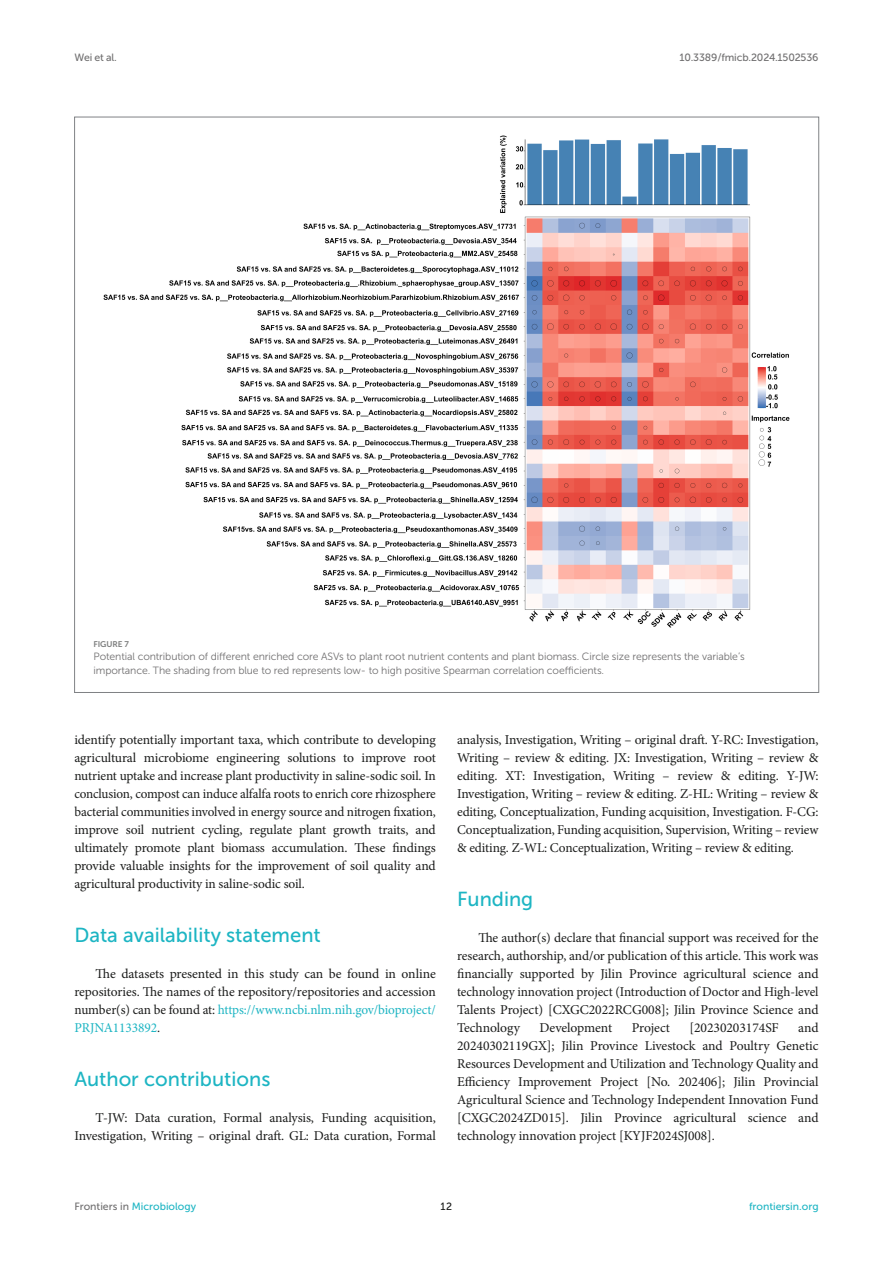
<style>
.page{position:relative;width:893px;height:1263px;background:#fff}
.page>*{position:absolute;margin:0;border:0;box-sizing:border-box;transform-origin:0 0}
.HEAD_1{font:20.25px "Museo Sans 500";color:#1db5c3}
.NON_TEXT{font:13.5px/18px "Minion Pro";letter-spacing:-.01em;color:#1b1c1b;text-align:justify}
.TEXT{font:13.5px/18px "Minion Pro";letter-spacing:-.01em;color:#1b1c1b;text-align:justify}
.FIG_LEG{font:10.5px/13.5px "Museo Sans 300";letter-spacing:-.01em;color:#706f70}
.t1{font:10.5px "Museo Sans 500";color:#1db5c3}
.t2{font:10.5px "Museo Sans 500";letter-spacing:-.015em;color:#706f70}
.t3{font:10.5px "Museo Sans 500";color:#1b1c1b}
.FIG_HD{font:8.25px "Museo Sans 700";letter-spacing:-.01em;color:#7e7f7f}
.s1{color:#1db5c3}
.s2{color:#706f70}
</style>
<div class="page">
<img style="left:104px;top:136px;width:685px;height:492px">
<p class="t2" style="left:74px;top:51px;width:44px">Wei et al.</p>
<p class="t2" style="left:679px;top:51px;width:141px">10.3389/fmicb.2024.1502536</p>
<p class="FIG_HD" style="left:94px;top:639px;width:37px">FIGURE 7</p>
<p class="FIG_LEG" style="left:94px;top:650px;width:653px">Potential contribution of different enriched core ASVs to plant root nutrient contents and plant biomass. Circle size represents the variable’s importance. The shading from blue to red represents low- to high positive Spearman correlation coefficients.</p>
<p class="TEXT" style="left:74px;top:731px;width:363px">identify potentially important taxa, which contribute to developing agricultural microbiome engineering solutions to improve root nutrient uptake and increase plant productivity in saline-sodic soil. In conclusion, compost can induce alfalfa roots to enrich core rhizosphere bacterial communities involved in energy source and nitrogen fixation, improve soil nutrient cycling, regulate plant growth traits, and ultimately promote plant biomass accumulation. These findings provide valuable insights for the improvement of soil quality and agricultural productivity in saline-sodic soil.</p>
<p class="HEAD_1" style="left:74px;top:924px;width:248px">Data availability statement</p>
<p class="NON_TEXT" style="left:74px;top:965px;width:363px;text-indent:21px">The datasets presented in this study can be found in online repositories. The names of the repository/repositories and accession number(s) can be found at: <span class="s1">https://www.ncbi.nlm.nih.gov/bioproject/ PRJNA1133892</span>.</p>
<p class="HEAD_1" style="left:74px;top:1068px;width:197px">Author contributions</p>
<p class="NON_TEXT" style="left:74px;top:1109px;width:363px;text-align:right">T-JW: Data curation, Formal analysis, Funding acquisition,<br>Investigation, Writing – original draft. GL: Data curation, Formal</p>
<p class="NON_TEXT" style="left:457px;top:731px;width:363px">analysis, Investigation, Writing – original draft. Y-RC: Investigation, Writing – review &amp; editing. JX: Investigation, Writing – review &amp; editing. XT: Investigation, Writing – review &amp; editing. Y-JW:<br>Investigation, Writing – review &amp; editing. Z-HL: Writing – review &amp; editing, Conceptualization, Funding acquisition, Investigation. F-CG:<br>Conceptualization, Funding acquisition, Supervision, Writing – review &amp; editing. Z-WL: Conceptualization, Writing – review &amp; editing.</p>
<p class="HEAD_1" style="left:457px;top:888px;width:78px">Funding</p>
<p class="NON_TEXT" style="left:457px;top:929px;width:363px;text-indent:21px">The author(s) declare that financial support was received for the research, authorship, and/or publication of this article. This work was financially supported by Jilin Province agricultural science and technology innovation project (Introduction of Doctor and High-level Talents Project) [CXGC2022RCG008]; Jilin Province Science and Technology</p>
<p class="NON_TEXT" style="left:457px;top:1019px;width:363px;text-indent:341px">and 20240302119GX]; Jilin Province Livestock and Poultry Genetic Resources Development and Utilization and Technology Quality and Efficiency Improvement Project [No. 202406]; Jilin Provincial Agricultural Science and Technology Independent Innovation Fund [CXGC2024ZD015]. Jilin Province agricultural science and technology innovation project [KYJF2024SJ008].</p>
<p class="NON_TEXT" style="left:539px;top:1019px;width:74px">Development</p>
<p class="NON_TEXT" style="left:632px;top:1019px;width:40px">Project</p>
<p class="NON_TEXT" style="left:689px;top:1019px;width:91px">[20230203174SF</p>
<p class="t1" style="left:74px;top:1200px;width:123px"><span class="s2">Frontiers in</span> Microbiology</p>
<p class="t3" style="left:441px;top:1200px;width:13px">12</p>
<p class="t1" style="left:749px;top:1200px;width:71px">frontiersin.org</p>
</div>
